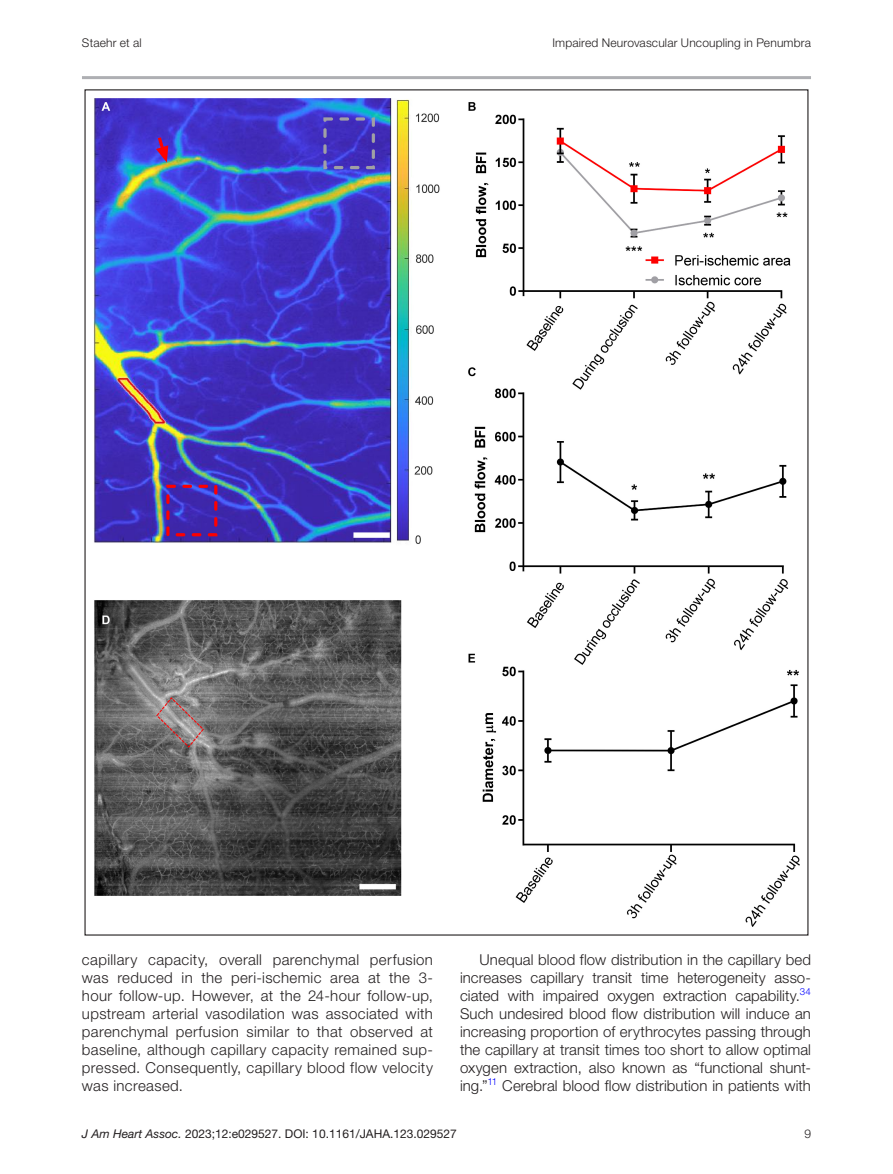
<style>
.page{position:relative;width:893px;height:1174px;background:#fff}
.page>*{position:absolute;margin:0;border:0;box-sizing:border-box;transform-origin:0 0}
.t1{font:300 15px/18px "Helvetica Neue LT Std";letter-spacing:.01em;color:#231f20;text-align:justify}
.t2{font:12px "Helvetica Neue LT Std";color:#231f20}
.t3{font:300 12px "Helvetica Neue LT Std";letter-spacing:.015em;color:#231f20}
.s1{font-style:italic}
</style>
<div class="page">
<img style="left:94px;top:98px;width:705px;height:828px">
<hr style="left:82px;top:76px;width:729px;height:3px;background:#aeafb3">
<p class="t3" style="left:82px;top:35px;width:61px">Staehr et al</p>
<p class="t3" style="left:552px;top:35px;width:260px">Impaired Neurovascular Uncoupling in Penumbra</p>
<p class="t1" style="left:82px;top:950px;width:353px">capillary capacity, overall parenchymal perfusion was reduced in the peri-ischemic area at the 3- hour follow-up. However, at the 24-hour follow-up, upstream arterial vasodilation was associated with parenchymal perfusion similar to that observed at baseline, although capillary capacity remained sup&shy;pressed. Consequently, capillary blood flow velocity was increased.</p>
<p class="t1" style="left:460px;top:950px;width:353px;text-indent:20px">Unequal blood flow distribution in the capillary bed increases capillary transit time heterogeneity asso&shy;ciated with impaired oxygen extraction capability.<sup>34<br></sup>Such undesired blood flow distribution will induce an increasing proportion of erythrocytes passing through the capillary at transit times too short to allow optimal oxygen extraction, also known as “functional shunt&shy;ing.”<sup>11</sup> Cerebral blood flow distribution in patients with</p>
<p class="t2" style="left:82px;top:1126px;width:376px"><span class="s1">J Am Heart Assoc.</span> 2023;12:e029527. DOI: 10.1161/JAHA.123.029527</p>
<p class="t3" style="left:804px;top:1126px;width:8px">9</p>
</div>
